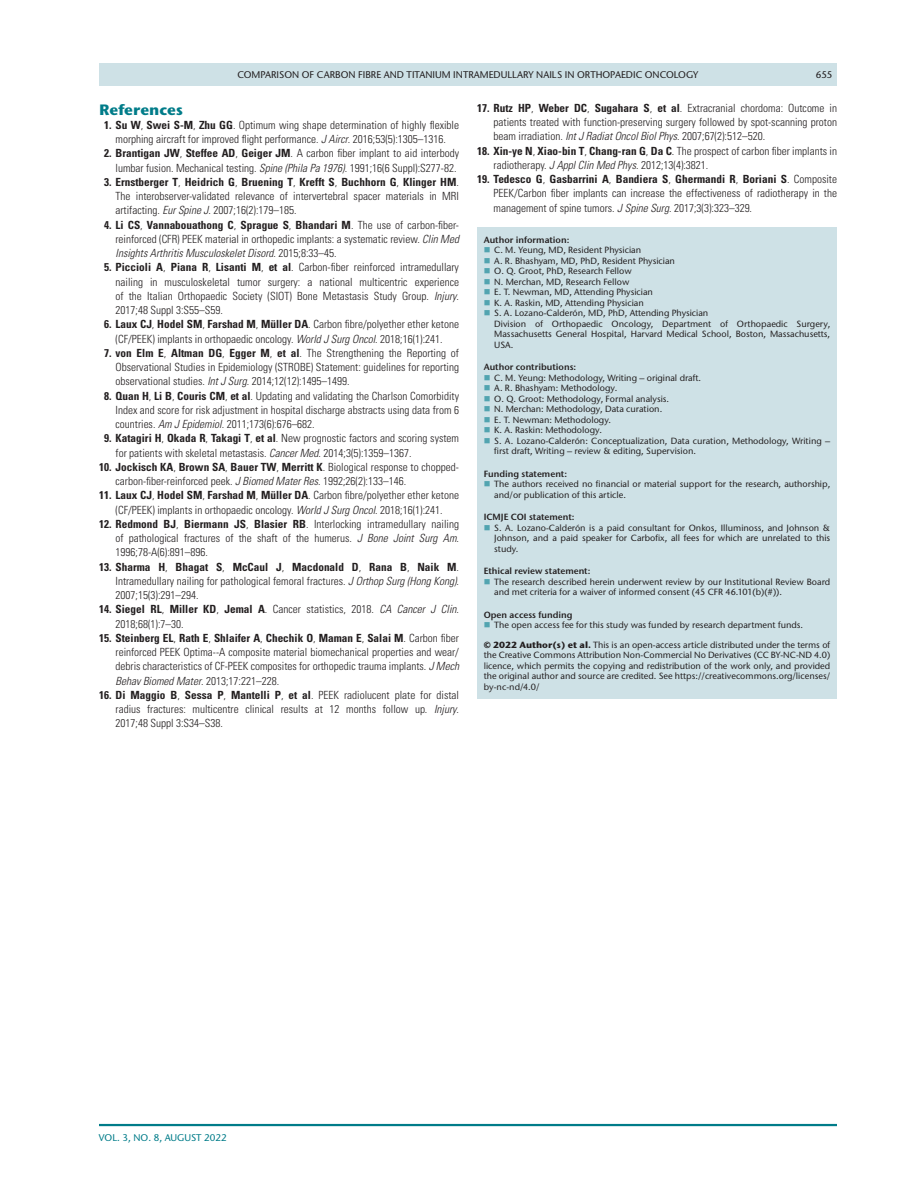
<style>
.page{position:relative;width:918px;height:1188px;background:#fff}
.page>*{position:absolute;margin:0;border:0;box-sizing:border-box;transform-origin:0 0}
.t1{font:700 15px "Stone Sans ITC Pro";color:#007c89}
.t2{font:300 condensed 11.25px/14.2px "Univers LT Std";color:#231f20;text-align:justify}
.t3{font:500 9.75px "Stone Sans ITC Pro";color:#231f20}
.t4{font:500 9.75px "Stone Sans ITC Pro";color:#007c89}
.t5{font:500 9px/10.5px "Stone Sans ITC Pro";color:#231f20}
.t6{font:600 9px "Stone Sans ITC Pro";color:#231f20}
.s1{font-weight:700}
.s2{font-style:italic}
</style>
<div class="page">
<hr style="left:99px;top:1124px;width:738px;height:2px;background:#007c89">
<div style="left:99px;top:63px;width:738px;height:23px;background:#cee1e6"></div>
<div style="left:477px;top:227px;width:360px;height:472px;background:#cee1e6"></div>
<p class="t3" style="left:237px;top:68px;width:463px">COMPARISON OF CARBON FIBRE AND TITANIUM INTRAMEDULLARY NAILS IN ORTHOPAEDIC ONCOLOGY</p>
<p class="t3" style="left:816px;top:68px;width:18px">655</p>
<h1 class="t1" style="left:99px;top:99px;width:85px">References</h1>
<p class="t2" style="left:104px;top:118px;width:357px;text-align:center"><span class="s1">1. Su W</span>, <span class="s1">Swei S-M</span>, <span class="s1">Zhu GG</span>. Optimum wing shape determination of highly flexible morphing aircraft for improved flight performance. <span class="s2">J Aircr</span>. 2016;53(5):1305–1316.</p>
<p class="t2" style="left:104px;top:146px;width:357px;text-align:right"><span class="s1">2. Brantigan JW</span>, <span class="s1">Steffee AD</span>, <span class="s1">Geiger JM</span>. A carbon fiber implant to aid interbody lumbar fusion. Mechanical testing. <span class="s2">Spine (Phila Pa 1976)</span>. 1991;16(6 Suppl):S277-82.</p>
<p class="t2" style="left:116px;top:175px;width:345px;text-indent:-11px"><span class="s1">3. Ernstberger T</span>, <span class="s1">Heidrich G</span>, <span class="s1">Bruening T</span>, <span class="s1">Krefft S</span>, <span class="s1">Buchhorn G</span>, <span class="s1">Klinger HM</span>.<br>The interobserver-validated relevance of intervertebral spacer materials in MRI artifacting. <span class="s2">Eur Spine J</span>. 2007;16(2):179–185.</p>
<p class="t2" style="left:116px;top:217px;width:345px;text-indent:-11px"><span class="s1">4. Li CS</span>, <span class="s1">Vannabouathong C</span>, <span class="s1">Sprague S</span>, <span class="s1">Bhandari M</span>. The use of carbon-fiber&shy;reinforced (CFR) PEEK material in orthopedic implants: a systematic review. <span class="s2">Clin Med Insights Arthritis Musculoskelet Disord</span>. 2015;8:33–45.</p>
<p class="t2" style="left:116px;top:260px;width:345px;text-indent:-11px"><span class="s1">5. Piccioli A</span>, <span class="s1">Piana R</span>, <span class="s1">Lisanti M</span>, <span class="s1">et al</span>. Carbon-fiber reinforced intramedullary nailing in musculoskeletal tumor surgery: a national multicentric experience of the Italian Orthopaedic Society (SIOT) Bone Metastasis Study Group. <span class="s2">Injury</span>.<br>2017;48 Suppl 3:S55–S59.</p>
<p class="t2" style="left:104px;top:317px;width:356px;text-align:center"><span class="s1">6. Laux CJ</span>, <span class="s1">Hodel SM</span>, <span class="s1">Farshad M</span>, <span class="s1">Müller DA</span>. Carbon fibre/polyether ether ketone (CF/PEEK) implants in orthopaedic oncology. <span class="s2">World J Surg Oncol</span>. 2018;16(1):241.</p>
<p class="t2" style="left:116px;top:346px;width:345px;text-indent:-11px"><span class="s1">7. von Elm E</span>, <span class="s1">Altman DG</span>, <span class="s1">Egger M</span>, <span class="s1">et al</span>. The Strengthening the Reporting of Observational Studies in Epidemiology (STROBE) Statement: guidelines for reporting observational studies. <span class="s2">Int J Surg</span>. 2014;12(12):1495–1499.</p>
<p class="t2" style="left:116px;top:389px;width:345px;text-indent:-11px"><span class="s1">8. Quan H</span>, <span class="s1">Li B</span>, <span class="s1">Couris CM</span>, <span class="s1">et al</span>. Updating and validating the Charlson Comorbidity Index and score for risk adjustment in hospital discharge abstracts using data from 6 countries. <span class="s2">Am J Epidemiol</span>. 2011;173(6):676–682.</p>
<p class="t2" style="left:116px;top:431px;width:345px;text-indent:-11px"><span class="s1">9. Katagiri H</span>, <span class="s1">Okada R</span>, <span class="s1">Takagi T</span>, <span class="s1">et al</span>. New prognostic factors and scoring system for patients with skeletal metastasis. <span class="s2">Cancer Med</span>. 2014;3(5):1359–1367.</p>
<p class="t2" style="left:116px;top:460px;width:345px;text-indent:-16px"><span class="s1">10. Jockisch KA</span>, <span class="s1">Brown SA</span>, <span class="s1">Bauer TW</span>, <span class="s1">Merritt K</span>. Biological response to chopped&shy;carbon-fiber-reinforced peek. <span class="s2">J Biomed Mater Res</span>. 1992;26(2):133–146.</p>
<p class="t2" style="left:99px;top:488px;width:362px;text-align:center"><span class="s1">11. Laux CJ</span>, <span class="s1">Hodel SM</span>, <span class="s1">Farshad M</span>, <span class="s1">Müller DA</span>. Carbon fibre/polyether ether ketone (CF/PEEK) implants in orthopaedic oncology. <span class="s2">World J Surg Oncol</span>. 2018;16(1):241.</p>
<p class="t2" style="left:116px;top:517px;width:345px;text-indent:-16px"><span class="s1">12. Redmond BJ</span>, <span class="s1">Biermann JS</span>, <span class="s1">Blasier RB</span>. Interlocking intramedullary nailing of pathological fractures of the shaft of the humerus. <span class="s2">J Bone Joint Surg Am</span>.<br>1996;78-A(6):891–896.</p>
<p class="t2" style="left:116px;top:560px;width:345px;text-indent:-17px"><span class="s1">13. Sharma H</span>, <span class="s1">Bhagat S</span>, <span class="s1">McCaul J</span>, <span class="s1">Macdonald D</span>, <span class="s1">Rana B</span>, <span class="s1">Naik M</span>.<br>Intramedullary nailing for pathological femoral fractures. <span class="s2">J Orthop Surg (Hong Kong)</span>.<br>2007;15(3):291–294.</p>
<p class="t2" style="left:116px;top:602px;width:345px;text-indent:-17px"><span class="s1">14. Siegel RL</span>, <span class="s1">Miller KD</span>, <span class="s1">Jemal A</span>. Cancer statistics, 2018. <span class="s2">CA Cancer J Clin</span>.<br>2018;68(1):7–30.</p>
<p class="t2" style="left:116px;top:631px;width:345px;text-indent:-17px"><span class="s1">15. Steinberg EL</span>, <span class="s1">Rath E</span>, <span class="s1">Shlaifer A</span>, <span class="s1">Chechik O</span>, <span class="s1">Maman E</span>, <span class="s1">Salai M</span>. Carbon fiber reinforced PEEK Optima--A composite material biomechanical properties and wear/ debris characteristics of CF-PEEK composites for orthopedic trauma implants. <span class="s2">J Mech Behav Biomed Mater</span>. 2013;17:221–228.</p>
<p class="t2" style="left:116px;top:688px;width:345px;text-indent:-17px"><span class="s1">16. Di Maggio B</span>, <span class="s1">Sessa P</span>, <span class="s1">Mantelli P</span>, <span class="s1">et al</span>. PEEK radiolucent plate for distal radius fractures: multicentre clinical results at 12 months follow up. <span class="s2">Injury</span>.<br>2017;48 Suppl 3:S34–S38.</p>
<p class="t2" style="left:494px;top:101px;width:345px;text-indent:-17px"><span class="s1">17. Rutz HP</span>, <span class="s1">Weber DC</span>, <span class="s1">Sugahara S</span>, <span class="s1">et al</span>. Extracranial chordoma: Outcome in patients treated with function-preserving surgery followed by spot-scanning proton beam irradiation. <span class="s2">Int J Radiat Oncol Biol Phys</span>. 2007;67(2):512–520.</p>
<p class="t2" style="left:494px;top:143px;width:345px;text-indent:-17px"><span class="s1">18. Xin-ye N</span>, <span class="s1">Xiao-bin T</span>, <span class="s1">Chang-ran G</span>, <span class="s1">Da C</span>. The prospect of carbon fiber implants in radiotherapy. <span class="s2">J Appl Clin Med Phys</span>. 2012;13(4):3821.</p>
<p class="t2" style="left:494px;top:172px;width:345px;text-indent:-17px"><span class="s1">19. Tedesco G</span>, <span class="s1">Gasbarrini A</span>, <span class="s1">Bandiera S</span>, <span class="s1">Ghermandi R</span>, <span class="s1">Boriani S</span>. Composite PEEK/Carbon fiber implants can increase the effectiveness of radiotherapy in the management of spine tumors. <span class="s2">J Spine Surg</span>. 2017;3(3):323–329.</p>
<p class="t6" style="left:484px;top:234px;width:87px">Author information:</p>
<p class="t5" style="left:494px;top:245px;width:338px">C. M. Yeung, MD, Resident Physician<br>A. R. Bhashyam, MD, PhD, Resident Physician<br>O. Q. Groot, PhD, Research Fellow<br>N. Merchan, MD, Research Fellow<br>E. T. Newman, MD, Attending Physician<br>K. A. Raskin, MD, Attending Physician<br>S. A. Lozano-Calderón, MD, PhD, Attending Physician<br>Division of Orthopaedic Oncology, Department of Orthopaedic Surgery, Massachusetts General Hospital, Harvard Medical School, Boston, Massachusetts, USA.</p>
<p class="t6" style="left:484px;top:362px;width:94px">Author contributions:</p>
<p class="t5" style="left:494px;top:372px;width:338px">C. M. Yeung: Methodology, Writing – original draft.<br>A. R. Bhashyam: Methodology.<br>O. Q. Groot: Methodology, Formal analysis.<br>N. Merchan: Methodology, Data curation.<br>E. T. Newman: Methodology.<br>K. A. Raskin: Methodology.<br>S. A. Lozano-Calderón: Conceptualization, Data curation, Methodology, Writing – first draft, Writing – review &amp; editing, Supervision.</p>
<p class="t6" style="left:484px;top:468px;width:85px">Funding statement:</p>
<p class="t5" style="left:494px;top:479px;width:338px">The authors received no financial or material support for the research, authorship, and/or publication of this article.</p>
<p class="t6" style="left:484px;top:512px;width:92px">ICMJE COI statement:</p>
<p class="t5" style="left:494px;top:523px;width:338px;text-align:justify">S. A. Lozano-Calderón is a paid consultant for Onkos, Illuminoss, and Johnson &amp; Johnson, and a paid speaker for Carbofix, all fees for which are unrelated to this study.</p>
<p class="t6" style="left:484px;top:566px;width:108px">Ethical review statement:</p>
<p class="t5" style="left:494px;top:577px;width:338px">The research described herein underwent review by our Institutional Review Board and met criteria for a waiver of informed consent (45 CFR 46.101(b)(#)).</p>
<p class="t6" style="left:484px;top:609px;width:90px">Open access funding</p>
<p class="t5" style="left:484px;top:616px;width:348px;line-height:19.5px;text-indent:11px">The open access fee for this study was funded by research department funds.<br><span class="s1">© 2022 Author(s) et al.</span> This is an open-access article distributed under the terms of</p>
<p class="t5" style="left:484px;top:650px;width:348px;text-align:justify">the Creative Commons Attribution Non-Commercial No Derivatives (CC BY-NC-ND 4.0) licence, which permits the copying and redistribution of the work only, and provided the original author and source are credited. See https://creativecommons.org/licenses/ by-nc-nd/4.0/</p>
<p class="t4" style="left:99px;top:1132px;width:129px">VOL. 3, NO. 8, AUGUST 2022</p>
</div>
